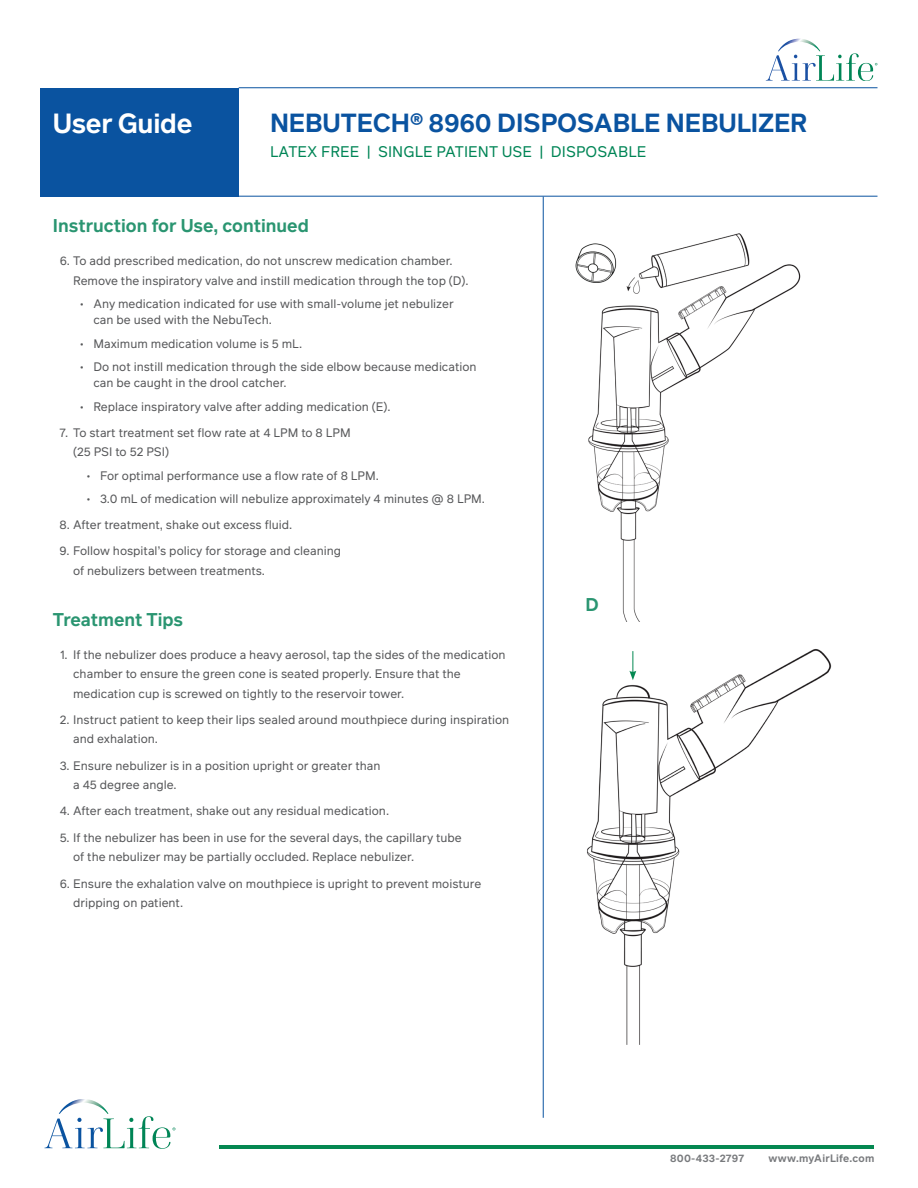
<style>
.page{position:relative;width:918px;height:1188px;background:#fff}
.page>*{position:absolute;margin:0;border:0;box-sizing:border-box;transform-origin:0 0}
.t1{font:600 27px "Infra";letter-spacing:-.01em;color:#fff}
.t2{font:600 25.5px "Infra";letter-spacing:-.005em;color:#0a53a0}
.t3{font:600 18px "Infra";color:#2a9571}
.t4{font:15px "Infra";letter-spacing:.005em;color:#008556}
.t5{font:12px/19.5px "Infra";color:#57585a}
.t6{font:600 10.5px "Infra";letter-spacing:.025em;color:#787a7d}
</style>
<div class="page">
<div style="left:40px;top:88px;width:199px;height:109px;background:#0a53a0"></div>
<hr style="left:239px;top:87px;width:639px;height:1px;background:#0a53a0">
<hr style="left:239px;top:196px;width:639px;height:1px;background:#0a53a0">
<svg style="left:766px;top:39px;width:112px;height:42px"></svg>
<hr style="left:220px;top:1145px;width:654px;height:3px;background:#058851">
<svg style="left:45px;top:1099px;width:131px;height:50px"></svg>
<hr style="left:543px;top:197px;width:1px;height:921px;background:#0a53a0">
<img style="left:575px;top:233px;width:226px;height:388px">
<img style="left:587px;top:649px;width:245px;height:396px">
<svg style="left:629px;top:651px;width:7px;height:29px"></svg>
<h1 class="t1" style="left:53px;top:104px;width:141px">User Guide</h1>
<h2 class="t2" style="left:270px;top:104px;width:538px">NEBUTECH® 8960 DISPOSABLE NEBULIZER</h2>
<p class="t4" style="left:270px;top:141px;width:378px">LATEX FREE | SINGLE PATIENT USE | DISPOSABLE</p>
<h3 class="t3" style="left:53px;top:213px;width:257px">Instruction for Use, continued</h3>
<p class="t5" style="left:73px;top:251px;width:397px;text-indent:-14px">6. To add prescribed medication, do not unscrew medication chamber.<br>Remove the inspiratory valve and instill medication through the top (D).</p>
<p class="t5" style="left:93px;top:295px;width:362px;line-height:16.5px;text-indent:-13px">• Any medication indicated for use with small-volume jet nebulizer can be used with the NebuTech.</p>
<p class="t5" style="left:80px;top:333px;width:224px">• Maximum medication volume is 5 mL.</p>
<p class="t5" style="left:93px;top:358px;width:385px;line-height:16.5px;text-indent:-14px">• Do not instill medication through the side elbow because medication can be caught in the drool catcher.</p>
<p class="t5" style="left:80px;top:396px;width:312px">• Replace inspiratory valve after adding medication (E).</p>
<p class="t5" style="left:73px;top:423px;width:279px;text-indent:-14px">7. To start treatment set flow rate at 4 LPM to 8 LPM (25 PSI to 52 PSI)</p>
<p class="t5" style="left:87px;top:465px;width:294px">• For optimal performance use a flow rate of 8 LPM.</p>
<p class="t5" style="left:87px;top:488px;width:400px">• 3.0 mL of medication will nebulize approximately 4 minutes @ 8 LPM.</p>
<p class="t5" style="left:60px;top:515px;width:234px">8. After treatment, shake out excess fluid.</p>
<p class="t5" style="left:73px;top:541px;width:270px;text-indent:-14px">9. Follow hospital’s policy for storage and cleaning of nebulizers between treatments.</p>
<h3 class="t3" style="left:53px;top:606px;width:132px">Treatment Tips</h3>
<p class="t5" style="left:73px;top:644px;width:434px;text-indent:-14px">1. If the nebulizer does produce a heavy aerosol, tap the sides of the medication chamber to ensure the green cone is seated properly. Ensure that the medication cup is screwed on tightly to the reservoir tower.</p>
<p class="t5" style="left:73px;top:710px;width:438px;text-indent:-14px">2. Instruct patient to keep their lips sealed around mouthpiece during inspiration and exhalation.</p>
<p class="t5" style="left:73px;top:755px;width:309px;text-indent:-14px">3. Ensure nebulizer is in a position upright or greater than a 45 degree angle.</p>
<p class="t5" style="left:60px;top:801px;width:331px">4. After each treatment, shake out any residual medication.</p>
<p class="t5" style="left:73px;top:827px;width:390px;text-indent:-14px">5. If the nebulizer has been in use for the several days, the capillary tube of the nebulizer may be partially occluded. Replace nebulizer.</p>
<p class="t5" style="left:73px;top:873px;width:410px;text-indent:-14px">6. Ensure the exhalation valve on mouthpiece is upright to prevent moisture dripping on patient.</p>
<h3 class="t3" style="left:586px;top:592px;width:15px">D</h3>
<p class="t6" style="left:670px;top:1151px;width:76px">800-433-2797</p>
<p class="t6" style="left:769px;top:1151px;width:107px">www.myAirLife.com</p>
</div>
